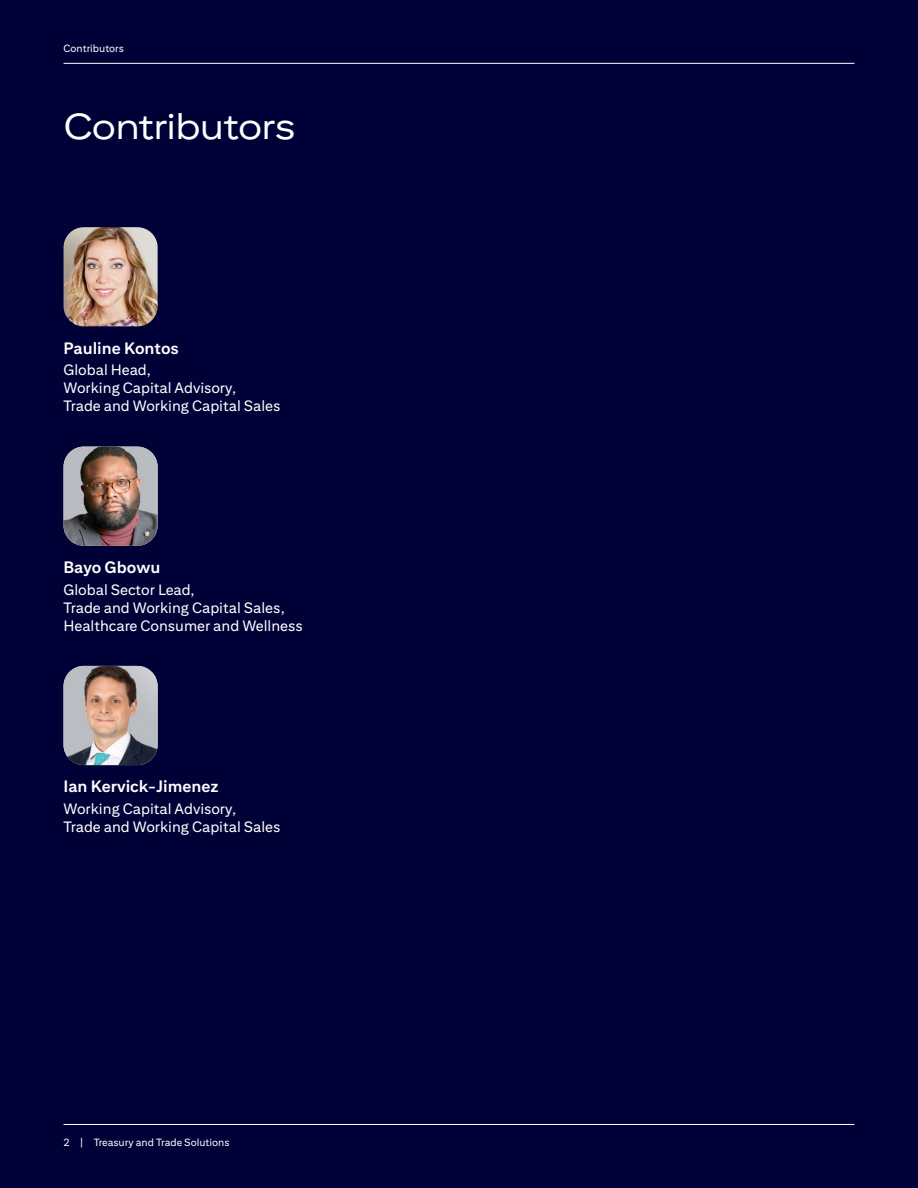
<style>
.page{position:relative;width:918px;height:1188px;background:#000137}
.page>*{position:absolute;margin:0;border:0;box-sizing:border-box;transform-origin:0 0}
.Section_Headline{font:36px "Citi Sans Display";letter-spacing:-.02em;color:#fff}
.Body_copy{font:700 16.5px "Citi Sans Text";color:#fff}
.Body_copy-2{font:15px/18px "Citi Sans Text";color:#fff}
.t1{font:10.5px "Citi Sans Text";letter-spacing:-.005em;color:#fff}
</style>
<div class="page">
<img style="left:64px;top:227px;width:94px;height:99px">
<img style="left:64px;top:447px;width:94px;height:99px">
<img style="left:64px;top:666px;width:94px;height:99px">
<hr style="left:64px;top:63px;width:790px;height:1px;background:#fff">
<hr style="left:64px;top:1124px;width:790px;height:1px;background:#fff">
<p class="t1" style="left:64px;top:42px;width:62px">Contributors</p>
<p class="Section_Headline" style="left:64px;top:105px;width:234px">Contributors</p>
<p class="Body_copy" style="left:64px;top:338px;width:117px">Pauline Kontos</p>
<p class="Body_copy-2" style="left:64px;top:361px;width:218px">Global Head,<br>Working Capital Advisory,<br>Trade and Working Capital Sales</p>
<p class="Body_copy" style="left:64px;top:557px;width:98px">Bayo Gbowu</p>
<p class="Body_copy-2" style="left:64px;top:580px;width:241px">Global Sector Lead,<br>Trade and Working Capital Sales,<br>Healthcare Consumer and Wellness</p>
<p class="Body_copy" style="left:64px;top:777px;width:156px">Ian Kervick-Jimenez</p>
<p class="Body_copy-2" style="left:64px;top:799px;width:218px">Working Capital Advisory,<br>Trade and Working Capital Sales</p>
<p class="t1" style="left:64px;top:1136px;width:168px">2 | Treasury and Trade Solutions</p>
</div>
